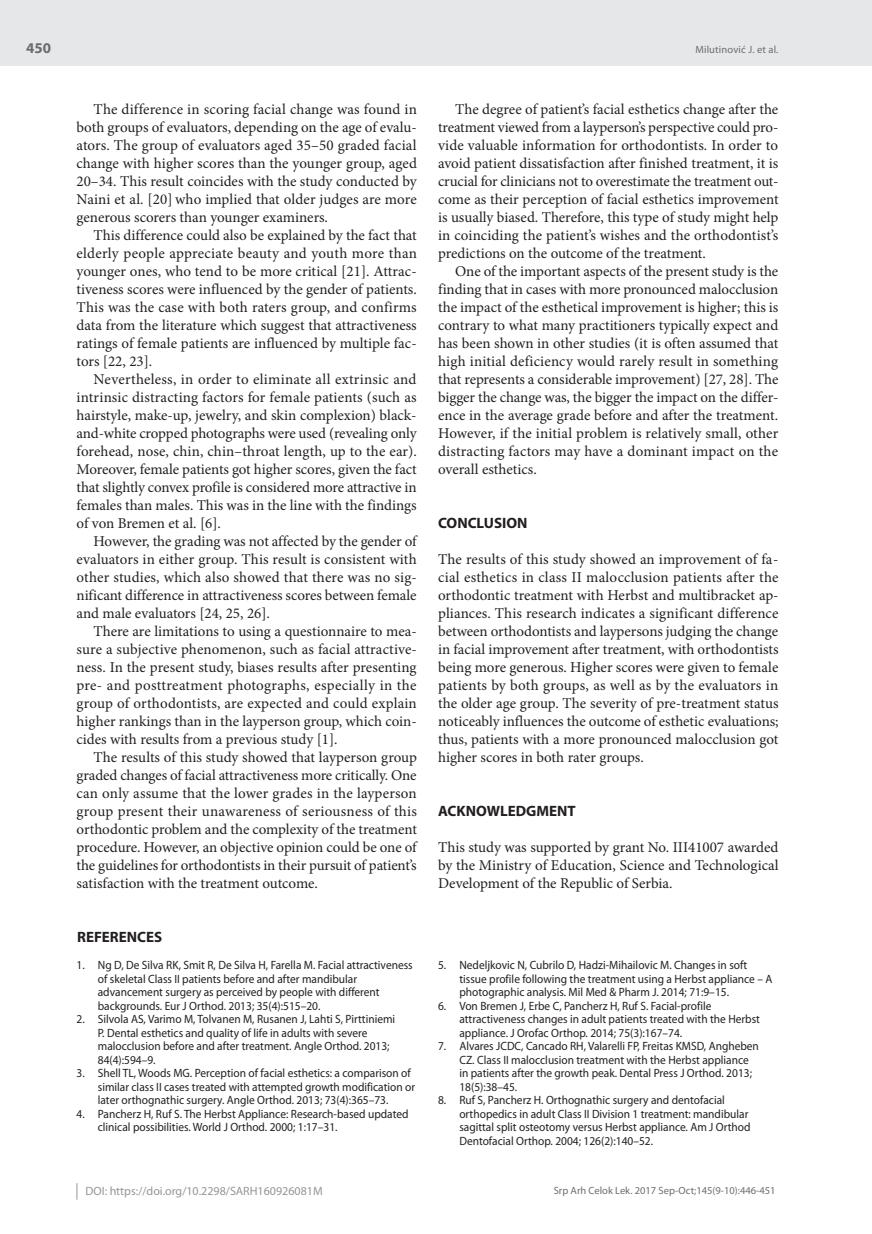
<style>
.page{position:relative;width:872px;height:1234px;background:#fff}
.page>*{position:absolute;margin:0;border:0;box-sizing:border-box;transform-origin:0 0}
.t1{font:15px/18px "Minion Pro";color:#231f20;text-align:justify}
.t2{font:700 15px "Myriad Pro";color:#231f20}
.t3{font:700 15px "Myriad Pro";color:#6c6d70}
.t4{font:12px/13.5px "Myriad Pro";color:#231f20;scale:.95 1}
.t5{font:12px "Myriad Pro";color:#939598}
.t6{font:10.5px "Myriad Pro";color:#6c6d70}
</style>
<div class="page">
<div style="left:0;top:0;width:872px;height:66px;background:#e6e7e9"></div>
<svg style="left:77px;top:1183px;width:1px;height:16px"></svg>
<p class="t3" style="left:26px;top:38px;width:26px">450</p>
<p class="t1" style="left:77px;top:100px;width:342px;text-indent:17px">The difference in scoring facial change was found in both groups of evaluators, depending on the age of evalu&shy;ators. The group of evaluators aged 35–50 graded facial change with higher scores than the younger group, aged 20–34. This result coincides with the study conducted by Naini et al. [20]who implied that older judges are more generous scorers than younger examiners.</p>
<p class="t1" style="left:77px;top:226px;width:342px;text-indent:17px">This difference could also be explained by the fact that elderly people appreciate beauty and youth more than younger ones, who tend to be more critical [21]. Attrac&shy;tiveness scores were influenced by the gender of patients.<br>This was the case with both raters group, and confirms data from the literature which suggest that attractiveness ratings of female patients are influenced by multiple fac&shy;tors [22, 23].</p>
<p class="t1" style="left:77px;top:370px;width:342px;text-indent:17px">Nevertheless, in order to eliminate all extrinsic and intrinsic distracting factors for female patients (such as hairstyle, make-up, jewelry, and skin complexion) black&shy;and-white cropped photographs were used (revealing only forehead, nose, chin, chin–throat length, up to the ear).<br>Moreover, female patients got higher scores, given the fact that slightly convex profile is considered more attractive in females than males. This was in the line with the findings of von Bremen et al. [6].</p>
<p class="t1" style="left:77px;top:532px;width:342px;text-indent:17px">However, the grading was not affected by the gender of evaluators in either group. This result is consistent with other studies, which also showed that there was no sig&shy;nificant difference in attractiveness scores between female and male evaluators [24, 25, 26].</p>
<p class="t1" style="left:77px;top:622px;width:342px;text-indent:17px">There are limitations to using a questionnaire to mea&shy;sure a subjective phenomenon, such as facial attractive&shy;ness. In the present study, biases results after presenting pre- and posttreatment photographs, especially in the group of orthodontists, are expected and could explain higher rankings than in the layperson group, which coin&shy;cides with results from a previous study [1].</p>
<p class="t1" style="left:77px;top:748px;width:342px;text-indent:17px">The results of this study showed that layperson group graded changes of facial attractiveness more critically. One can only assume that the lower grades in the layperson group present their unawareness of seriousness of this orthodontic problem and the complexity of the treatment procedure. However, an objective opinion could be one of the guidelines for orthodontists in their pursuit of patient’s satisfaction with the treatment outcome.</p>
<p class="t2" style="left:77px;top:927px;width:87px">REFERENCES</p>
<p class="t4" style="left:98px;top:957px;width:333px;text-indent:-21px">1. Ng D, De Silva RK, Smit R, De Silva H, Farella M. Facial attractiveness of skeletal Class II patients before and after mandibular advancement surgery as perceived by people with different backgrounds. Eur J Orthod. 2013; 35(4):515–20.</p>
<p class="t4" style="left:98px;top:1011px;width:314px;text-indent:-21px">2. Silvola AS, Varimo M, Tolvanen M, Rusanen J, Lahti S, Pirttiniemi P. Dental esthetics and quality of life in adults with severe malocclusion before and after treatment. Angle Orthod. 2013; 84(4):594–9.</p>
<p class="t4" style="left:98px;top:1065px;width:335px;text-indent:-21px">3. Shell TL, Woods MG. Perception of facial esthetics: a comparison of similar class II cases treated with attempted growth modification or later orthognathic surgery. Angle Orthod. 2013; 73(4):365–73.</p>
<p class="t4" style="left:98px;top:1106px;width:328px;text-indent:-21px">4. Pancherz H, Ruf S. The Herbst Appliance: Research-based updated clinical possibilities. World J Orthod. 2000; 1:17–31.</p>
<p class="t5" style="left:86px;top:1183px;width:239px">DOI: https://doi.org/10.2298/SARH160926081M</p>
<p class="t6" style="left:695px;top:43px;width:85px">Milutinović J. et al.</p>
<p class="t1" style="left:438px;top:100px;width:342px;text-indent:17px">The degree of patient’s facial esthetics change after the treatment viewed from a layperson’s perspective could pro&shy;vide valuable information for orthodontists. In order to avoid patient dissatisfaction after finished treatment, it is crucial for clinicians not to overestimate the treatment out&shy;come as their perception of facial esthetics improvement is usually biased. Therefore, this type of study might help in coinciding the patient’s wishes and the orthodontist’s predictions on the outcome of the treatment.</p>
<p class="t1" style="left:438px;top:262px;width:342px;text-indent:17px">One of the important aspects of the present study is the finding that in cases with more pronounced malocclusion the impact of the esthetical improvement is higher; this is contrary to what many practitioners typically expect and has been shown in other studies (it is often assumed that high initial deficiency would rarely result in something that represents a considerable improvement) [27, 28]. The bigger the change was, the bigger the impact on the differ&shy;ence in the average grade before and after the treatment.<br>However, if the initial problem is relatively small, other distracting factors may have a dominant impact on the overall esthetics.</p>
<p class="t2" style="left:438px;top:513px;width:91px">CONCLUSION</p>
<p class="t1" style="left:438px;top:550px;width:342px">The results of this study showed an improvement of fa&shy;cial esthetics in class II malocclusion patients after the orthodontic treatment with Herbst and multibracket ap&shy;pliances. This research indicates a significant difference between orthodontists and laypersons judging the change in facial improvement after treatment, with orthodontists being more generous. Higher scores were given to female patients by both groups, as well as by the evaluators in the older age group. The severity of pre-treatment status noticeably influences the outcome of esthetic evaluations; thus, patients with a more pronounced malocclusion got higher scores in both rater groups.</p>
<p class="t2" style="left:438px;top:801px;width:139px">ACKNOWLEDGMENT</p>
<p class="t1" style="left:438px;top:838px;width:342px">This study was supported by grant No. III41007 awarded by the Ministry of Education, Science and Technological Development of the Republic of Serbia.</p>
<p class="t4" style="left:459px;top:957px;width:331px;text-indent:-21px">5. Nedeljkovic N, Cubrilo D, Hadzi-Mihailovic M. Changes in soft tissue profile following the treatment using a Herbst appliance – A photographic analysis. Mil Med &amp; Pharm J. 2014; 71:9–15.</p>
<p class="t4" style="left:459px;top:998px;width:318px;text-indent:-21px">6. Von Bremen J, Erbe C, Pancherz H, Ruf S. Facial-profile attractiveness changes in adult patients treated with the Herbst appliance. J Orofac Orthop. 2014; 75(3):167–74.</p>
<p class="t4" style="left:459px;top:1038px;width:317px;text-indent:-21px">7. Alvares JCDC, Cancado RH, Valarelli FP, Freitas KMSD, Angheben CZ. Class II malocclusion treatment with the Herbst appliance in patients after the growth peak. Dental Press J Orthod. 2013; 18(5):38–45.</p>
<p class="t4" style="left:459px;top:1092px;width:308px;text-indent:-21px">8. Ruf S, Pancherz H. Orthognathic surgery and dentofacial orthopedics in adult Class II Division 1 treatment: mandibular sagittal split osteotomy versus Herbst appliance. Am J Orthod Dentofacial Orthop. 2004; 126(2):140–52.</p>
<p class="t6" style="left:554px;top:1184px;width:223px">Srp Arh Celok Lek. 2017 Sep-Oct;145(9-10):446-451</p>
</div>
